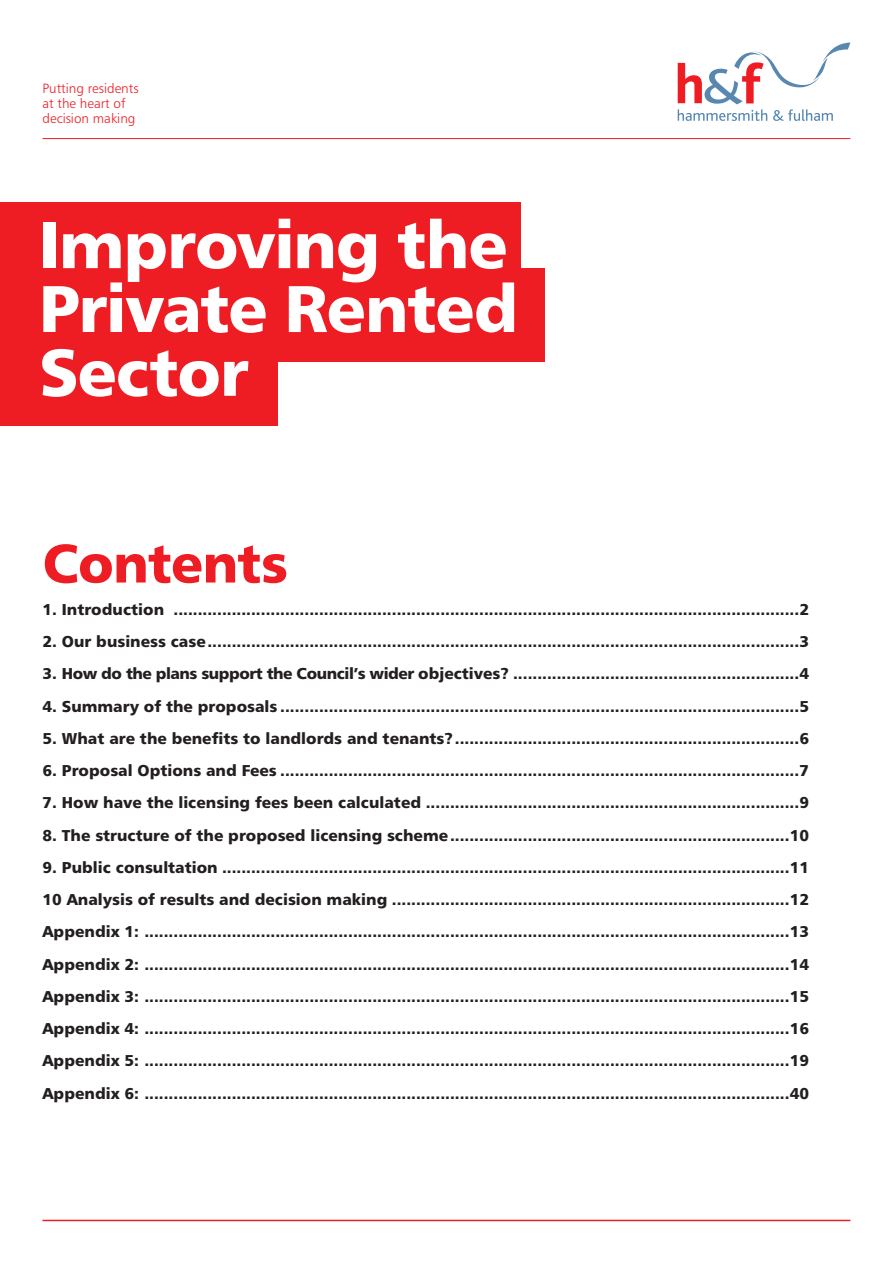
<style>
.page{position:relative;width:893px;height:1263px;background:#fff}
.page>*{position:absolute;margin:0;border:0;box-sizing:border-box;transform-origin:0 0}
.t1{font:66px/63.8px "Humanist 777 BT Black B";letter-spacing:-.02em;color:#fff}
.t2{font:54px "Humanist 777 BT Black B";letter-spacing:-.02em;color:#ee1d23}
.t3{font:15.75px/32.2px "Humanist 777 BT Black B";color:#231f20;text-align:justify}
.t4{font:15.75px "Humanist 777 BT Black B";letter-spacing:-.03em;color:#231f20}
.t5{font:13.5px/15px "Humanist 777 BT Light B";color:#ee1d23}
</style>
<div class="page">
<hr style="left:43px;top:138px;width:807px;height:1px;background:#ee1d23">
<hr style="left:43px;top:1220px;width:807px;height:1px;background:#ee1d23">
<svg style="left:678px;top:43px;width:172px;height:78px"></svg>
<div style="left:0;top:336px;width:277px;height:90px;background:#ee1d23"></div>
<div style="left:0;top:268px;width:544px;height:93px;background:#ee1d23"></div>
<div style="left:0;top:202px;width:521px;height:90px;background:#ee1d23"></div>
<p class="t5" style="left:43px;top:81px;width:98px">Putting residents at the heart of decision making</p>
<h1 class="t1" style="left:39px;top:211px;width:481px">Improving the<br>Private Rented<br>Sector</h1>
<h2 class="t2" style="left:43px;top:529px;width:247px">Contents</h2>
<p class="t3" style="left:43px;top:593px;width:768px">1. Introduction .................................................................................................................................2</p>
<p class="t3" style="left:43px;top:625px;width:768px">2. Our business case..........................................................................................................................3</p>
<p class="t4" style="left:43px;top:664px;width:768px">3. How do the plans support the Council’s wider objectives? ...........................................................4</p>
<p class="t3" style="left:43px;top:689px;width:768px">4. Summary of the proposals ...........................................................................................................5</p>
<p class="t3" style="left:43px;top:722px;width:768px">5. What are the benefits to landlords and tenants?.......................................................................6</p>
<p class="t3" style="left:43px;top:754px;width:768px">6. Proposal Options and Fees ...........................................................................................................7</p>
<p class="t3" style="left:43px;top:786px;width:768px">7. How have the licensing fees been calculated .............................................................................9</p>
<p class="t3" style="left:43px;top:818px;width:768px">8. The structure of the proposed licensing scheme......................................................................10</p>
<p class="t3" style="left:43px;top:851px;width:768px">9. Public consultation .....................................................................................................................11<br>10 Analysis of results and decision making ..................................................................................12<br>Appendix 1: .....................................................................................................................................13<br>Appendix 2: .....................................................................................................................................14<br>Appendix 3: .....................................................................................................................................15<br>Appendix 4: .....................................................................................................................................16<br>Appendix 5: .....................................................................................................................................19<br>Appendix 6: .....................................................................................................................................40</p>
</div>
